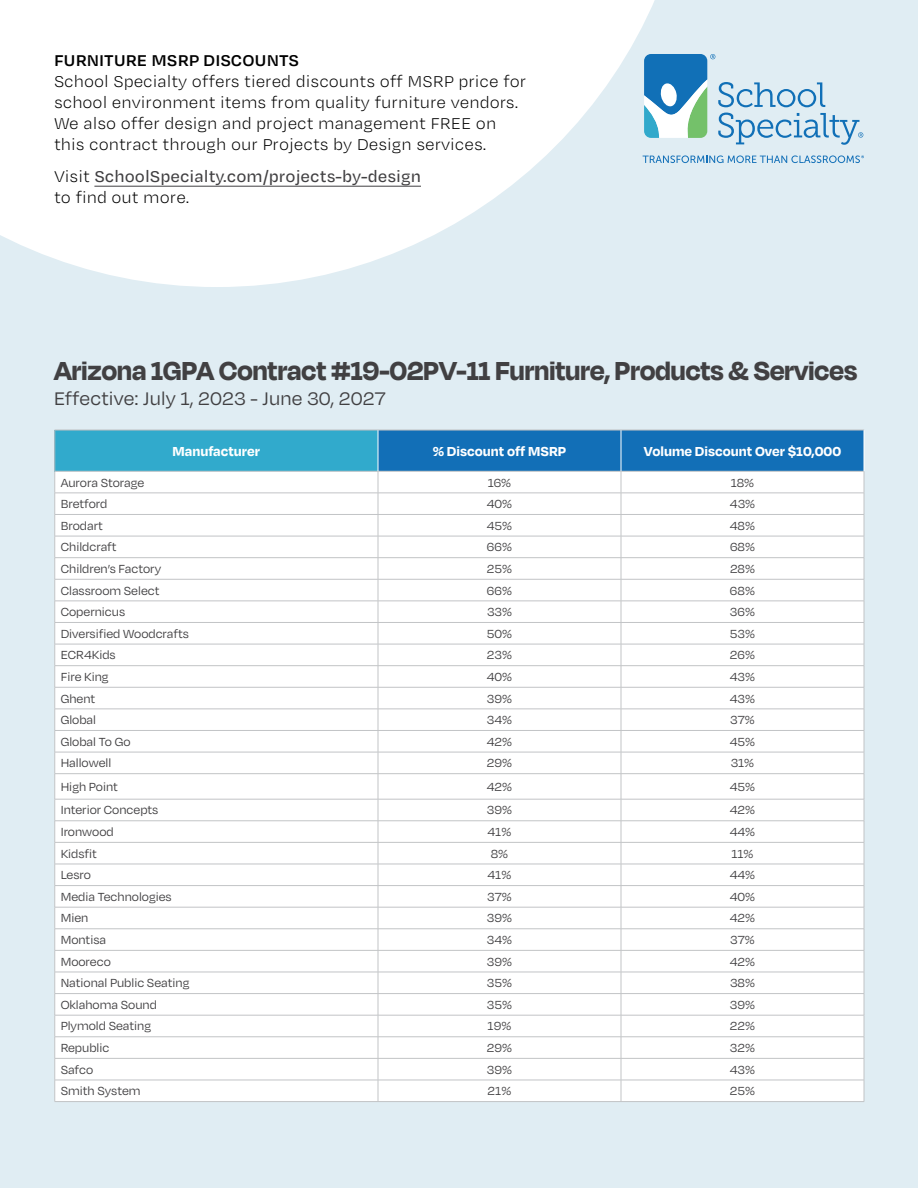
<style>
.page{position:relative;width:918px;height:1188px;background:#e0edf3}
.page>*{position:absolute;margin:0;border:0;box-sizing:border-box;transform-origin:0 0}
.t1{font:700 30px "Degular Display";letter-spacing:.005em;color:#414042}
.t2{font:21px "Degular";letter-spacing:.01em;color:#414042}
.t3{font:300 18px/21px "Degular Text";color:#000}
.t4{font:500 18px/21px "Degular Text";color:#414042}
.t5{font:600 18px "Degular Text";color:#000}
.t6{font:700 15px "Degular";color:#fff}
.t7{font:13.5px "Degular";color:#414042}
.s1{font-weight:300;color:#000}
</style>
<div class="page">
<svg style="left:0;top:0;width:686px;height:287px;fill:#fff"></svg>
<hr style="left:94px;top:186px;width:327px;height:1px;background:#414042">
<svg style="left:644px;top:54px;width:219px;height:91px"></svg>
<svg style="left:643px;top:155px;width:221px;height:8px"></svg>
<div style="left:55px;top:430px;width:323px;height:41px;background:#31aacc"></div>
<div style="left:55px;top:472px;width:323px;height:629px;background:#fff"></div>
<hr style="left:55px;top:471px;width:323px;height:1px;background:#c2c4c6">
<hr style="left:55px;top:493px;width:323px;height:1px;background:#c2c4c6">
<hr style="left:55px;top:514px;width:323px;height:1px;background:#c2c4c6">
<hr style="left:55px;top:536px;width:323px;height:1px;background:#c2c4c6">
<hr style="left:55px;top:557px;width:323px;height:1px;background:#c2c4c6">
<hr style="left:55px;top:579px;width:323px;height:1px;background:#c2c4c6">
<hr style="left:55px;top:601px;width:323px;height:1px;background:#c2c4c6">
<hr style="left:55px;top:622px;width:323px;height:1px;background:#c2c4c6">
<hr style="left:55px;top:644px;width:323px;height:1px;background:#c2c4c6">
<hr style="left:55px;top:665px;width:323px;height:1px;background:#c2c4c6">
<hr style="left:55px;top:687px;width:323px;height:1px;background:#c2c4c6">
<hr style="left:55px;top:709px;width:323px;height:1px;background:#c2c4c6">
<hr style="left:55px;top:730px;width:323px;height:1px;background:#c2c4c6">
<hr style="left:55px;top:752px;width:323px;height:1px;background:#c2c4c6">
<hr style="left:55px;top:773px;width:323px;height:1px;background:#c2c4c6">
<hr style="left:55px;top:799px;width:323px;height:1px;background:#c2c4c6">
<hr style="left:55px;top:821px;width:323px;height:1px;background:#c2c4c6">
<hr style="left:55px;top:842px;width:323px;height:1px;background:#c2c4c6">
<hr style="left:55px;top:864px;width:323px;height:1px;background:#c2c4c6">
<hr style="left:55px;top:885px;width:323px;height:1px;background:#c2c4c6">
<hr style="left:55px;top:907px;width:323px;height:1px;background:#c2c4c6">
<hr style="left:55px;top:929px;width:323px;height:1px;background:#c2c4c6">
<hr style="left:55px;top:950px;width:323px;height:1px;background:#c2c4c6">
<hr style="left:55px;top:972px;width:323px;height:1px;background:#c2c4c6">
<hr style="left:55px;top:993px;width:323px;height:1px;background:#c2c4c6">
<hr style="left:55px;top:1015px;width:323px;height:1px;background:#c2c4c6">
<hr style="left:378px;top:1101px;width:243px;height:1px;background:#c2c4c6">
<hr style="left:621px;top:1101px;width:243px;height:1px;background:#c2c4c6">
<hr style="left:55px;top:1037px;width:323px;height:1px;background:#c2c4c6">
<hr style="left:55px;top:1058px;width:323px;height:1px;background:#c2c4c6">
<hr style="left:55px;top:1080px;width:323px;height:1px;background:#c2c4c6">
<svg style="left:54px;top:471px;width:1px;height:630px"></svg>
<svg style="left:378px;top:431px;width:487px;height:670px;background:#edf3f7"></svg>
<hr style="left:55px;top:1101px;width:323px;height:1px;background:#c2c4c6">
<hr style="left:55px;top:430px;width:323px;height:1px;background:#bcbec0">
<hr style="left:54px;top:430px;width:1px;height:41px;background:#bcbec0">
<hr style="left:378px;top:430px;width:243px;height:1px;background:#bcbec0">
<hr style="left:621px;top:430px;width:243px;height:1px;background:#bcbec0">
<hr style="left:378px;top:430px;width:1px;height:41px;background:#fff">
<hr style="left:621px;top:430px;width:1px;height:41px;background:#fff">
<hr style="left:864px;top:430px;width:1px;height:41px;background:#fff">
<h3 class="t5" style="left:54px;top:48px;width:247px">FURNITURE MSRP DISCOUNTS</h3>
<h3 class="t3" style="left:54px;top:70px;width:474px">School Specialty offers tiered discounts off MSRP price for school environment items from quality furniture vendors.<br>We also offer design and project management FREE on this contract through our Projects by Design services.</h3>
<h3 class="t4" style="left:54px;top:165px;width:368px"><span class="s1">Visit</span> SchoolSpecialty.com/projects-by-design <span class="s1">to find out more.</span></h3>
<h1 class="t1" style="left:54px;top:353px;width:805px">Arizona 1GPA Contract #19-02PV-11 Furniture, Products &amp; Services</h1>
<h2 class="t2" style="left:54px;top:386px;width:333px">Effective: July 1, 2023 - June 30, 2027</h2>
<p class="t6" style="left:173px;top:441px;width:89px">Manufacturer</p>
<p class="t6" style="left:433px;top:441px;width:135px">% Discount off MSRP</p>
<p class="t6" style="left:644px;top:441px;width:199px">Volume Discount Over $10,000</p>
<p class="t7" style="left:61px;top:474px;width:85px">Aurora Storage</p>
<p class="t7" style="left:488px;top:474px;width:25px">16%</p>
<p class="t7" style="left:731px;top:474px;width:25px">18%</p>
<p class="t7" style="left:61px;top:496px;width:48px">Bretford</p>
<p class="t7" style="left:487px;top:496px;width:27px">40%</p>
<p class="t7" style="left:730px;top:496px;width:27px">43%</p>
<p class="t7" style="left:61px;top:518px;width:44px">Brodart</p>
<p class="t7" style="left:487px;top:518px;width:27px">45%</p>
<p class="t7" style="left:730px;top:518px;width:27px">48%</p>
<p class="t7" style="left:61px;top:539px;width:57px">Childcraft</p>
<p class="t7" style="left:487px;top:539px;width:27px">66%</p>
<p class="t7" style="left:730px;top:539px;width:27px">68%</p>
<p class="t7" style="left:61px;top:561px;width:102px">Children’s Factory</p>
<p class="t7" style="left:487px;top:561px;width:27px">25%</p>
<p class="t7" style="left:730px;top:561px;width:26px">28%</p>
<p class="t7" style="left:61px;top:582px;width:100px">Classroom Select</p>
<p class="t7" style="left:487px;top:582px;width:27px">66%</p>
<p class="t7" style="left:730px;top:582px;width:27px">68%</p>
<p class="t7" style="left:61px;top:604px;width:66px">Copernicus</p>
<p class="t7" style="left:487px;top:604px;width:26px">33%</p>
<p class="t7" style="left:730px;top:604px;width:26px">36%</p>
<p class="t7" style="left:61px;top:626px;width:130px">Diversified Woodcrafts</p>
<p class="t7" style="left:487px;top:626px;width:27px">50%</p>
<p class="t7" style="left:730px;top:626px;width:27px">53%</p>
<p class="t7" style="left:61px;top:647px;width:56px">ECR4Kids</p>
<p class="t7" style="left:487px;top:647px;width:27px">23%</p>
<p class="t7" style="left:730px;top:647px;width:27px">26%</p>
<p class="t7" style="left:61px;top:669px;width:49px">Fire King</p>
<p class="t7" style="left:487px;top:669px;width:27px">40%</p>
<p class="t7" style="left:730px;top:669px;width:27px">43%</p>
<p class="t7" style="left:61px;top:690px;width:36px">Ghent</p>
<p class="t7" style="left:487px;top:690px;width:27px">39%</p>
<p class="t7" style="left:730px;top:690px;width:27px">43%</p>
<p class="t7" style="left:61px;top:712px;width:37px">Global</p>
<p class="t7" style="left:487px;top:712px;width:27px">34%</p>
<p class="t7" style="left:730px;top:712px;width:26px">37%</p>
<p class="t7" style="left:61px;top:734px;width:71px">Global To Go</p>
<p class="t7" style="left:487px;top:734px;width:27px">42%</p>
<p class="t7" style="left:730px;top:734px;width:27px">45%</p>
<p class="t7" style="left:61px;top:755px;width:52px">Hallowell</p>
<p class="t7" style="left:487px;top:755px;width:27px">29%</p>
<p class="t7" style="left:731px;top:755px;width:25px">31%</p>
<p class="t7" style="left:61px;top:779px;width:59px">High Point</p>
<p class="t7" style="left:487px;top:779px;width:27px">42%</p>
<p class="t7" style="left:730px;top:779px;width:27px">45%</p>
<p class="t7" style="left:61px;top:802px;width:99px">Interior Concepts</p>
<p class="t7" style="left:487px;top:802px;width:27px">39%</p>
<p class="t7" style="left:730px;top:802px;width:27px">42%</p>
<p class="t7" style="left:61px;top:824px;width:54px">Ironwood</p>
<p class="t7" style="left:488px;top:824px;width:25px">41%</p>
<p class="t7" style="left:730px;top:824px;width:27px">44%</p>
<p class="t7" style="left:61px;top:845px;width:38px">Kidsfit</p>
<p class="t7" style="left:491px;top:845px;width:19px">8%</p>
<p class="t7" style="left:731px;top:845px;width:24px">11%</p>
<p class="t7" style="left:61px;top:867px;width:32px">Lesro</p>
<p class="t7" style="left:488px;top:867px;width:25px">41%</p>
<p class="t7" style="left:730px;top:867px;width:27px">44%</p>
<p class="t7" style="left:61px;top:889px;width:113px">Media Technologies</p>
<p class="t7" style="left:487px;top:889px;width:26px">37%</p>
<p class="t7" style="left:730px;top:889px;width:27px">40%</p>
<p class="t7" style="left:61px;top:910px;width:29px">Mien</p>
<p class="t7" style="left:487px;top:910px;width:27px">39%</p>
<p class="t7" style="left:730px;top:910px;width:27px">42%</p>
<p class="t7" style="left:61px;top:932px;width:47px">Montisa</p>
<p class="t7" style="left:487px;top:932px;width:27px">34%</p>
<p class="t7" style="left:730px;top:932px;width:26px">37%</p>
<p class="t7" style="left:61px;top:953px;width:52px">Mooreco</p>
<p class="t7" style="left:487px;top:953px;width:27px">39%</p>
<p class="t7" style="left:730px;top:953px;width:27px">42%</p>
<p class="t7" style="left:61px;top:975px;width:130px">National Public Seating</p>
<p class="t7" style="left:487px;top:975px;width:27px">35%</p>
<p class="t7" style="left:730px;top:975px;width:26px">38%</p>
<p class="t7" style="left:61px;top:997px;width:98px">Oklahoma Sound</p>
<p class="t7" style="left:487px;top:997px;width:27px">35%</p>
<p class="t7" style="left:730px;top:997px;width:27px">39%</p>
<p class="t7" style="left:61px;top:1018px;width:92px">Plymold Seating</p>
<p class="t7" style="left:488px;top:1018px;width:25px">19%</p>
<p class="t7" style="left:730px;top:1018px;width:27px">22%</p>
<p class="t7" style="left:61px;top:1040px;width:50px">Republic</p>
<p class="t7" style="left:487px;top:1040px;width:27px">29%</p>
<p class="t7" style="left:730px;top:1040px;width:27px">32%</p>
<p class="t7" style="left:61px;top:1061px;width:34px">Safco</p>
<p class="t7" style="left:487px;top:1061px;width:27px">39%</p>
<p class="t7" style="left:730px;top:1061px;width:27px">43%</p>
<p class="t7" style="left:61px;top:1083px;width:81px">Smith System</p>
<p class="t7" style="left:488px;top:1083px;width:25px">21%</p>
<p class="t7" style="left:730px;top:1083px;width:27px">25%</p>
</div>
